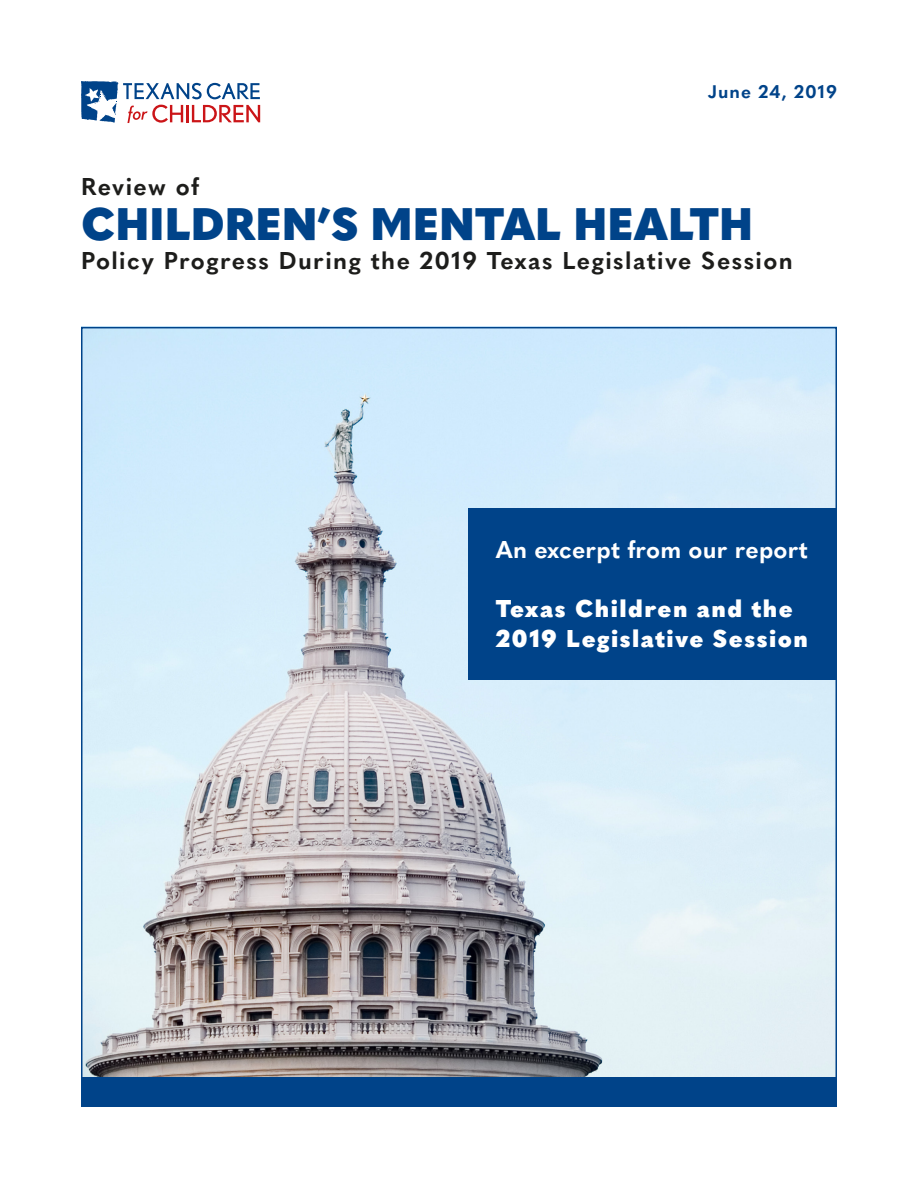
<style>
.page{position:relative;width:918px;height:1188px;background:#fff}
.page>*{position:absolute;margin:0;border:0;box-sizing:border-box;transform-origin:0 0}
.t1{font:900 45px "Quasimoda";color:#004389}
.t2{font:700 24px "Quasimoda";letter-spacing:.06em;color:#1d1d1b}
.t3{font:900 24px/30px "Quasimoda";letter-spacing:.06em;color:#fff}
.t4{font:700 24px "Quasimoda";letter-spacing:.01em;color:#fff}
.t5{font:700 18px "Quasimoda";letter-spacing:.06em;color:#004389}
</style>
<div class="page">
<svg style="left:81px;top:81px;width:179px;height:42px"></svg>
<img style="left:84px;top:330px;width:750px;height:747px">
<div style="left:469px;top:508px;width:368px;height:172px;background:#004389"></div>
<div style="left:81px;top:1077px;width:756px;height:30px;background:#004389"></div>
<p class="t5" style="left:708px;top:78px;width:131px">June 24, 2019</p>
<p class="t2" style="left:81px;top:168px;width:120px">Review of</p>
<h1 class="t1" style="left:81px;top:188px;width:674px">CHILDREN’S MENTAL HEALTH</h1>
<p class="t2" style="left:81px;top:242px;width:713px">Policy Progress During the 2019 Texas Legislative Session</p>
<p class="t4" style="left:496px;top:531px;width:314px">An excerpt from our report</p>
<p class="t3" style="left:496px;top:592px;width:314px">Texas Children and the<br>2019 Legislative Session</p>
</div>
